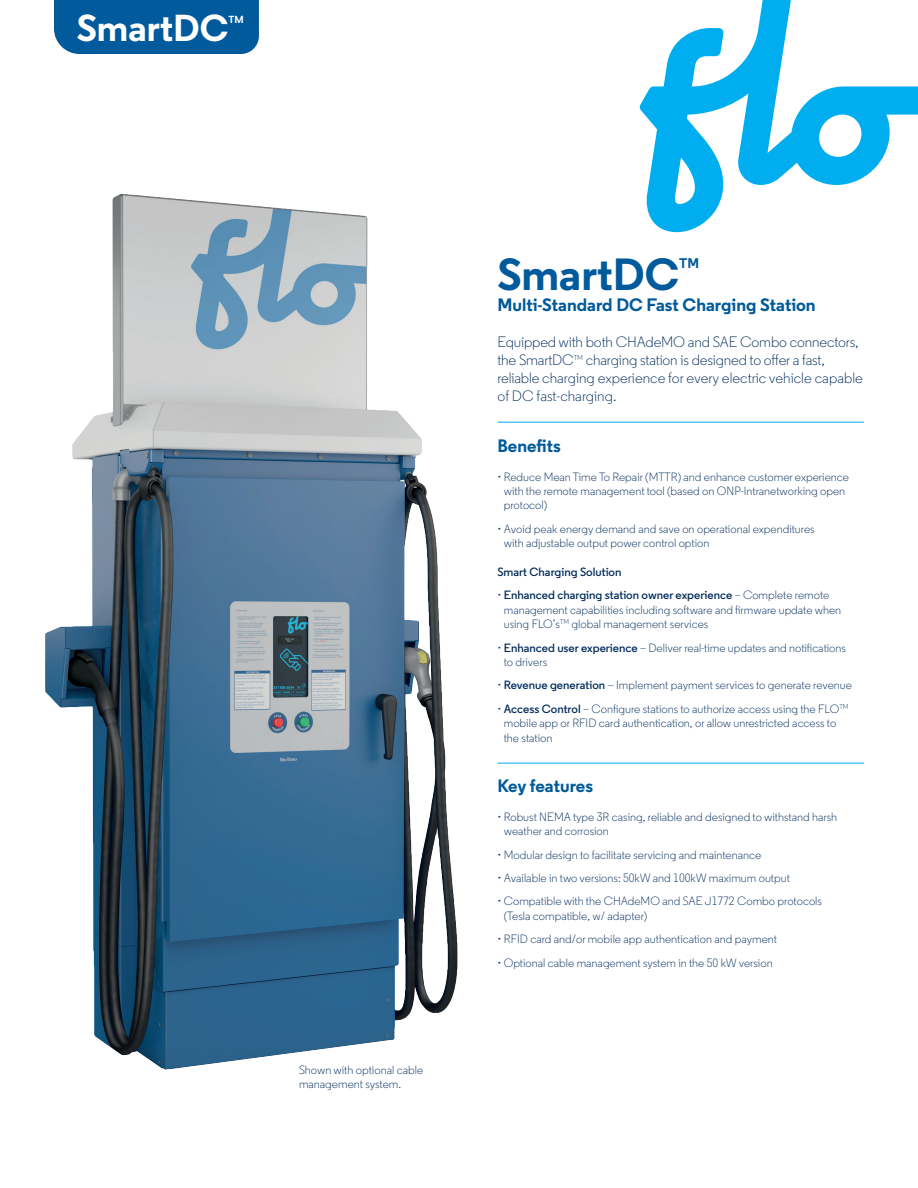
<style>
.page{position:relative;width:918px;height:1188px;background:#fff}
.page>*{position:absolute;margin:0;border:0;box-sizing:border-box;transform-origin:0 0}
.t1{font:700 45px "Regular";color:#015a9b}
.t2{font:700 37.5px "Regular";color:#fff}
.t3{font:700 18px "Regular";color:#015a9b}
.t4{font:300 15px/18px "Regular";letter-spacing:-.01em;color:#002b5c}
.t5{font:700 13.95px "Regular";color:#015a9b}
.t6{font:300 12px/14.4px "Regular";color:#002b5c}
.t7{font:600 12px "Regular";color:#002b5c}
.t8{font:600 10.35px "Poppins";color:#fff}
.s1{font-weight:600}
</style>
<div class="page">
<hr style="left:497px;top:422px;width:367px;height:1px;background:#00aeef">
<hr style="left:497px;top:763px;width:367px;height:1px;background:#00aeef">
<img style="left:45px;top:0;width:457px;height:1070px">
<svg style="left:640px;top:0;width:278px;height:232px"></svg>
<h2 class="t2" style="left:77px;top:3px;width:153px">SmartDC</h2>
<p class="t8" style="left:228px;top:13px;width:17px">TM</p>
<p class="t6" style="left:299px;top:1062px;width:126px">Shown with optional cable management system.</p>
<p class="t1" style="left:497px;top:245px;width:183px">SmartDC</p>
<p class="t5" style="left:679px;top:254px;width:21px">TM</p>
<p class="t3" style="left:497px;top:293px;width:320px">Multi-Standard DC Fast Charging Station</p>
<p class="t4" style="left:497px;top:333px;width:367px">Equipped with both CHAdeMO and SAE Combo connectors, the SmartDC<sup>TM</sup> charging station is designed to offer a fast, reliable charging experience for every electric vehicle capable of DC fast-charging.</p>
<p class="t3" style="left:497px;top:434px;width:65px">Benefits</p>
<p class="t6" style="left:504px;top:469px;width:347px;text-indent:-6px">• Reduce Mean Time To Repair (MTTR) and enhance customer experience with the remote management tool (based on ONP-Intranetworking open protocol)</p>
<p class="t6" style="left:504px;top:521px;width:312px;text-indent:-6px">• Avoid peak energy demand and save on operational expenditures with adjustable output power control option</p>
<p class="t7" style="left:497px;top:564px;width:126px">Smart Charging Solution</p>
<p class="t6" style="left:504px;top:588px;width:339px;text-indent:-6px">• <span class="s1">Enhanced charging station owner experience</span> – Complete remote management capabilities including software and firmware update when using FLO’s<sup>TM</sup> global management services</p>
<p class="t6" style="left:504px;top:640px;width:344px;text-indent:-6px">• <span class="s1">Enhanced user experience</span> – Deliver real-time updates and notifications to drivers</p>
<p class="t6" style="left:497px;top:678px;width:356px">• <span class="s1">Revenue generation</span> – Implement payment services to generate revenue</p>
<p class="t6" style="left:504px;top:701px;width:346px;text-indent:-6px">• <span class="s1">Access Control</span> – Configure stations to authorize access using the FLO<sup>TM </sup>mobile app or RFID card authentication, or allow unrestricted access to the station</p>
<p class="t3" style="left:497px;top:774px;width:97px">Key features</p>
<p class="t6" style="left:504px;top:809px;width:335px;text-indent:-6px">• Robust NEMA type 3R casing, reliable and designed to withstand harsh weather and corrosion</p>
<p class="t6" style="left:497px;top:847px;width:265px">• Modular design to facilitate servicing and maintenance</p>
<p class="t6" style="left:497px;top:871px;width:294px">• Available in two versions: 50kW and 100kW maximum output</p>
<p class="t6" style="left:504px;top:894px;width:320px;text-indent:-6px">• Compatible with the CHAdeMO and SAE J1772 Combo protocols (Tesla compatible, w/ adapter)</p>
<p class="t6" style="left:497px;top:932px;width:281px">• RFID card and/or mobile app authentication and payment</p>
<p class="t6" style="left:497px;top:955px;width:277px">• Optional cable management system in the 50 kW version</p>
</div>
